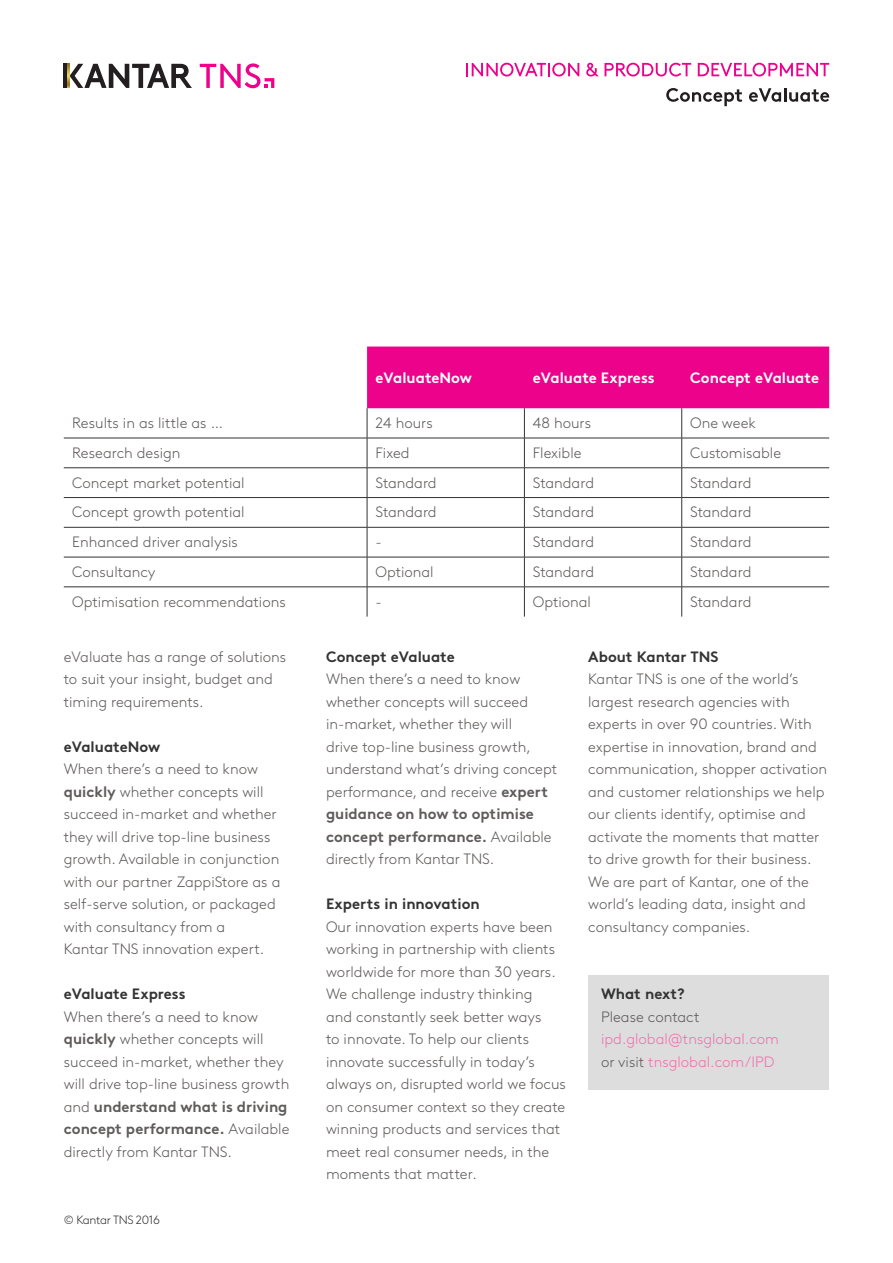
<style>
.page{position:relative;width:893px;height:1263px;background:#fff}
.page>*{position:absolute;margin:0;border:0;box-sizing:border-box;transform-origin:0 0}
.Body_copy{font:300 15px/22.5px "Kantar Brown";color:#5f5b5a}
.Sub_headings{font:700 15px "Kantar Brown";color:#323332}
.Body_copy-2{font:300 15px/22.5px "Kantar Brown";color:#f171ab}
.Body_copy-3{font:700 15px "Kantar Brown";color:#fff}
.t1{font:300 12px "Kantar Brown";letter-spacing:-.03em;color:#323332}
.s1{font-weight:700}
.s2{color:#5f5b5a}
</style>
<div class="page">
<svg style="left:466px;top:63px;width:113px;height:13px"></svg>
<svg style="left:586px;top:63px;width:13px;height:13px"></svg>
<svg style="left:605px;top:63px;width:86px;height:13px"></svg>
<svg style="left:698px;top:63px;width:131px;height:13px"></svg>
<svg style="left:666px;top:88px;width:76px;height:18px"></svg>
<svg style="left:749px;top:88px;width:80px;height:14px"></svg>
<svg style="left:70px;top:64px;width:122px;height:24px"></svg>
<svg style="left:67px;top:64px;width:2px;height:24px"></svg>
<hr style="left:64px;top:64px;width:3px;height:24px;background:#231f20">
<svg style="left:200px;top:63px;width:74px;height:25px"></svg>
<div style="left:588px;top:975px;width:241px;height:114px;background:#ddddde"></div>
<div style="left:367px;top:346px;width:462px;height:62px;background:#ed028c"></div>
<hr style="left:367px;top:408px;width:1px;height:30px;background:#323332">
<hr style="left:524px;top:408px;width:1px;height:30px;background:#323332">
<hr style="left:681px;top:408px;width:1px;height:30px;background:#323332">
<hr style="left:367px;top:438px;width:1px;height:30px;background:#323332">
<hr style="left:524px;top:438px;width:1px;height:30px;background:#323332">
<hr style="left:681px;top:438px;width:1px;height:30px;background:#323332">
<svg style="left:367px;top:468px;width:1px;height:59px"></svg>
<svg style="left:524px;top:468px;width:1px;height:59px"></svg>
<svg style="left:681px;top:468px;width:1px;height:59px"></svg>
<hr style="left:367px;top:527px;width:1px;height:30px;background:#323332">
<hr style="left:524px;top:527px;width:1px;height:30px;background:#323332">
<hr style="left:681px;top:527px;width:1px;height:30px;background:#323332">
<hr style="left:367px;top:557px;width:1px;height:30px;background:#323332">
<hr style="left:524px;top:557px;width:1px;height:30px;background:#323332">
<hr style="left:681px;top:557px;width:1px;height:30px;background:#323332">
<hr style="left:367px;top:587px;width:1px;height:30px;background:#323332">
<hr style="left:524px;top:587px;width:1px;height:30px;background:#323332">
<hr style="left:681px;top:587px;width:1px;height:30px;background:#323332">
<hr style="left:64px;top:438px;width:303px;height:1px;background:#323332">
<hr style="left:367px;top:438px;width:157px;height:1px;background:#323332">
<hr style="left:524px;top:438px;width:158px;height:1px;background:#323332">
<hr style="left:682px;top:438px;width:147px;height:1px;background:#323332">
<hr style="left:64px;top:467px;width:303px;height:1px;background:#323332">
<hr style="left:367px;top:467px;width:157px;height:1px;background:#323332">
<hr style="left:524px;top:467px;width:158px;height:1px;background:#323332">
<hr style="left:682px;top:467px;width:147px;height:1px;background:#323332">
<hr style="left:64px;top:497px;width:303px;height:1px;background:#323332">
<hr style="left:367px;top:497px;width:157px;height:1px;background:#323332">
<hr style="left:524px;top:497px;width:158px;height:1px;background:#323332">
<hr style="left:682px;top:497px;width:147px;height:1px;background:#323332">
<hr style="left:64px;top:527px;width:303px;height:1px;background:#323332">
<hr style="left:367px;top:527px;width:157px;height:1px;background:#323332">
<hr style="left:524px;top:527px;width:158px;height:1px;background:#323332">
<hr style="left:682px;top:527px;width:147px;height:1px;background:#323332">
<hr style="left:64px;top:557px;width:303px;height:1px;background:#323332">
<hr style="left:367px;top:557px;width:157px;height:1px;background:#323332">
<hr style="left:524px;top:557px;width:158px;height:1px;background:#323332">
<hr style="left:682px;top:557px;width:147px;height:1px;background:#323332">
<hr style="left:64px;top:587px;width:303px;height:1px;background:#323332">
<hr style="left:367px;top:587px;width:157px;height:1px;background:#323332">
<hr style="left:524px;top:587px;width:158px;height:1px;background:#323332">
<hr style="left:682px;top:587px;width:147px;height:1px;background:#323332">
<p class="Body_copy-3" style="left:376px;top:366px;width:98px">eValuateNow</p>
<p class="Body_copy-3" style="left:533px;top:366px;width:123px">eValuate Express</p>
<p class="Body_copy-3" style="left:690px;top:366px;width:130px">Concept eValuate</p>
<p class="Body_copy" style="left:72px;top:410px;width:152px">Results in as little as …</p>
<p class="Body_copy" style="left:376px;top:410px;width:59px">24 hours</p>
<p class="Body_copy" style="left:533px;top:410px;width:60px">48 hours</p>
<p class="Body_copy" style="left:690px;top:410px;width:67px">One week</p>
<p class="Body_copy" style="left:72px;top:440px;width:110px">Research design</p>
<p class="Body_copy" style="left:376px;top:440px;width:36px">Fixed</p>
<p class="Body_copy" style="left:533px;top:440px;width:50px">Flexible</p>
<p class="Body_copy" style="left:690px;top:440px;width:92px">Customisable</p>
<p class="Body_copy" style="left:72px;top:470px;width:174px">Concept market potential</p>
<p class="Body_copy" style="left:376px;top:470px;width:63px">Standard</p>
<p class="Body_copy" style="left:533px;top:470px;width:63px">Standard</p>
<p class="Body_copy" style="left:690px;top:470px;width:63px">Standard</p>
<p class="Body_copy" style="left:72px;top:500px;width:174px">Concept growth potential</p>
<p class="Body_copy" style="left:376px;top:500px;width:63px">Standard</p>
<p class="Body_copy" style="left:533px;top:500px;width:63px">Standard</p>
<p class="Body_copy" style="left:690px;top:500px;width:63px">Standard</p>
<p class="Body_copy" style="left:72px;top:529px;width:167px">Enhanced driver analysis</p>
<p class="Body_copy" style="left:376px;top:529px;width:8px">-</p>
<p class="Body_copy" style="left:533px;top:529px;width:63px">Standard</p>
<p class="Body_copy" style="left:690px;top:529px;width:63px">Standard</p>
<p class="Body_copy" style="left:72px;top:559px;width:85px">Consultancy</p>
<p class="Body_copy" style="left:376px;top:559px;width:60px">Optional</p>
<p class="Body_copy" style="left:533px;top:559px;width:63px">Standard</p>
<p class="Body_copy" style="left:690px;top:559px;width:63px">Standard</p>
<p class="Body_copy" style="left:72px;top:589px;width:215px">Optimisation recommendations</p>
<p class="Body_copy" style="left:376px;top:589px;width:8px">-</p>
<p class="Body_copy" style="left:533px;top:589px;width:60px">Optional</p>
<p class="Body_copy" style="left:690px;top:589px;width:63px">Standard</p>
<p class="Body_copy" style="left:64px;top:644px;width:224px">eValuate has a range of solutions to suit your insight, budget and timing requirements.</p>
<p class="Sub_headings" style="left:64px;top:734px;width:98px">eValuateNow</p>
<p class="Body_copy" style="left:64px;top:756px;width:218px">When there’s a need to know <span class="s1">quickly</span> whether concepts will succeed in-market and whether they will drive top-line business growth. Available in conjunction with our partner ZappiStore as a self-serve solution, or packaged with consultancy from a<br>Kantar TNS innovation expert.</p>
<p class="Sub_headings" style="left:64px;top:982px;width:123px">eValuate Express</p>
<p class="Body_copy" style="left:64px;top:1004px;width:227px">When there’s a need to know <span class="s1">quickly</span> whether concepts will succeed in-market, whether they will drive top-line business growth and <span class="s1">understand what is driving concept performance.</span> Available directly from Kantar TNS.</p>
<p class="t1" style="left:64px;top:1211px;width:98px">© Kantar TNS 2016</p>
<p class="Sub_headings" style="left:326px;top:644px;width:130px">Concept eValuate</p>
<p class="Body_copy" style="left:326px;top:666px;width:233px">When there’s a need to know whether concepts will succeed in-market, whether they will<br>drive top-line business growth, understand what’s driving concept performance, and receive <span class="s1">expert guidance on how to optimise concept performance.</span> Available directly from Kantar TNS.</p>
<p class="Sub_headings" style="left:326px;top:892px;width:155px">Experts in innovation</p>
<p class="Body_copy" style="left:326px;top:914px;width:241px">Our innovation experts have been working in partnership with clients worldwide for more than 30 years.<br>We challenge industry thinking<br>and constantly seek better ways<br>to innovate. To help our clients innovate successfully in today’s always on, disrupted world we focus on consumer context so they create winning products and services that meet real consumer needs, in the moments that matter.</p>
<p class="Sub_headings" style="left:588px;top:644px;width:132px">About Kantar TNS</p>
<p class="Body_copy" style="left:588px;top:666px;width:240px">Kantar TNS is one of the world’s largest research agencies with experts in over 90 countries. With expertise in innovation, brand and communication, shopper activation and customer relationships we help our clients identify, optimise and activate the moments that matter to drive growth for their business.<br>We are part of Kantar, one of the world’s leading data, insight and consultancy companies.</p>
<p class="Sub_headings" style="left:601px;top:982px;width:85px">What next?</p>
<p class="Body_copy-2" style="left:601px;top:1004px;width:180px"><span class="s2">Please contact </span>ipd.global@tnsglobal.com <span class="s2">or visit</span> tnsglobal.com/IPD</p>
</div>
